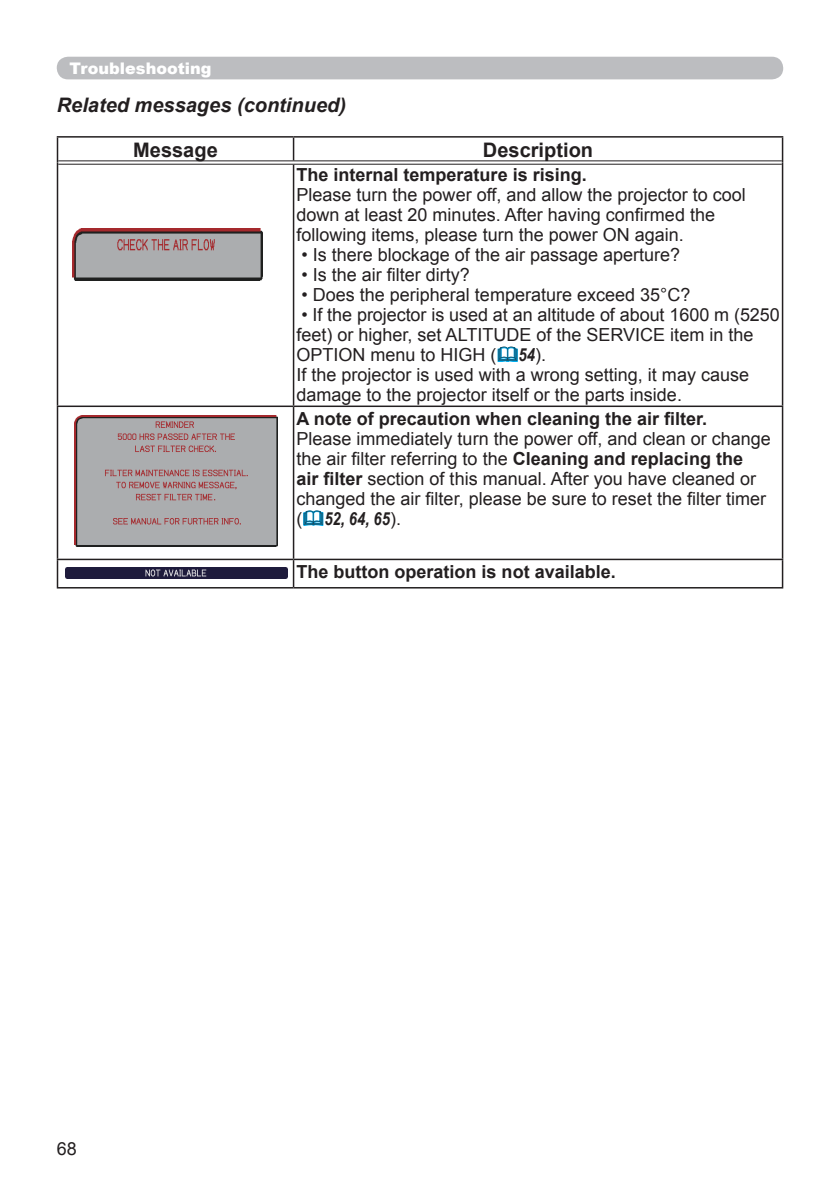
<style>
.page{position:relative;width:840px;height:1191px;background:#fff}
.page>*{position:absolute;margin:0;border:0;box-sizing:border-box;transform-origin:0 0}
.t1{font:italic 700 20px "Arial";color:#231f20}
.t2{font:700 20px "Arial";color:#231f20}
.t3{font:18px/20px "Arial";color:#231f20}
.t4{font:700 18px "Arial";color:#231f20}
.t5{font:italic 700 18px "Arial Narrow";color:#231f20}
.t6{font:900 16px "Arial";color:#fff}
.s1{font-family:"Arial Narrow";font-weight:700;font-style:italic}
.s2{font-weight:700}
.s3{font-family:"Arial";font-weight:400;font-style:normal}
</style>
<div class="page">
<svg style="left:58px;top:161px;width:235px;height:3px"></svg>
<svg style="left:293px;top:161px;width:488px;height:3px"></svg>
<hr style="left:57px;top:136px;width:236px;height:2px;background:#231f20">
<svg style="left:57px;top:138px;width:1px;height:24px"></svg>
<hr style="left:293px;top:136px;width:489px;height:2px;background:#231f20">
<hr style="left:292px;top:138px;width:2px;height:22px;background:#231f20">
<svg style="left:781px;top:138px;width:1px;height:24px"></svg>
<hr style="left:57px;top:162px;width:1px;height:243px;background:#231f20">
<hr style="left:292px;top:164px;width:2px;height:241px;background:#231f20">
<hr style="left:781px;top:162px;width:1px;height:243px;background:#231f20">
<hr style="left:57px;top:407px;width:1px;height:151px;background:#231f20">
<hr style="left:292px;top:407px;width:2px;height:151px;background:#231f20">
<hr style="left:781px;top:407px;width:1px;height:151px;background:#231f20">
<hr style="left:57px;top:558px;width:236px;height:2px;background:#231f20">
<svg style="left:57px;top:560px;width:1px;height:27px"></svg>
<hr style="left:293px;top:558px;width:489px;height:2px;background:#231f20">
<hr style="left:292px;top:560px;width:2px;height:27px;background:#231f20">
<svg style="left:781px;top:560px;width:1px;height:27px"></svg>
<hr style="left:57px;top:587px;width:236px;height:1px;background:#231f20">
<hr style="left:293px;top:587px;width:489px;height:1px;background:#231f20">
<hr style="left:57px;top:405px;width:236px;height:2px;background:#231f20">
<hr style="left:293px;top:405px;width:489px;height:2px;background:#231f20">
<hr style="left:58px;top:160px;width:235px;height:1px;background:#231f20">
<hr style="left:58px;top:164px;width:235px;height:1px;background:#231f20">
<hr style="left:293px;top:160px;width:488px;height:1px;background:#231f20">
<hr style="left:293px;top:164px;width:488px;height:1px;background:#231f20">
<div style="left:57px;top:57px;width:725px;height:22px;background:#bcbdc0;border-radius:11px"></div>
<img style="left:72px;top:228px;width:191px;height:52px">
<img style="left:75px;top:415px;width:202px;height:131px">
<img style="left:65px;top:567px;width:222px;height:11px">
<svg style="left:497px;top:346px;width:21px;height:16px"></svg>
<svg style="left:303px;top:510px;width:21px;height:16px"></svg>
<p class="t6" style="left:70px;top:57px;width:143px">Troubleshooting</p>
<p class="t1" style="left:57px;top:92px;width:290px">Related messages (continued)</p>
<p class="t2" style="left:133px;top:137px;width:86px">Message</p>
<p class="t2" style="left:482px;top:137px;width:112px">Description</p>
<p class="t4" style="left:296px;top:163px;width:292px">The internal temperature is rising.</p>
<p class="t3" style="left:296px;top:185px;width:450px">Please turn the power off, and allow the projector to cool down at least 20 minutes. After having confirmed the following items, please turn the power ON again.</p>
<p class="t3" style="left:301px;top:245px;width:380px">• Is there blockage of the air passage aperture?</p>
<p class="t3" style="left:301px;top:265px;width:170px">• Is the air filter dirty?</p>
<p class="t3" style="left:301px;top:285px;width:390px">• Does the peripheral temperature exceed 35°C?</p>
<p class="t3" style="left:296px;top:305px;width:484px">• If the projector is used at an altitude of about 1600 m (5250 feet) or higher, set ALTITUDE of the SERVICE item in the OPTION menu to HIGH ( <span class="s1">54</span>).<br>If the projector is used with a wrong setting, it may cause damage to the projector itself or the parts inside.</p>
<p class="t4" style="left:296px;top:406px;width:412px">A note of precaution when cleaning the air filter.</p>
<p class="t3" style="left:296px;top:428px;width:475px">Please immediately turn the power off, and clean or change the air filter referring to the <span class="s2">Cleaning and replacing the<br>air filter</span> section of this manual. After you have cleaned or changed the air filter, please be sure to reset the filter timer</p>
<p class="t5" style="left:296px;top:505px;width:106px"><span class="s3">(</span> 52, 64, 65<span class="s3">).</span></p>
<p class="t4" style="left:296px;top:559px;width:321px">The button operation is not available.</p>
<p class="t3" style="left:57px;top:1139px;width:22px">68</p>
</div>
